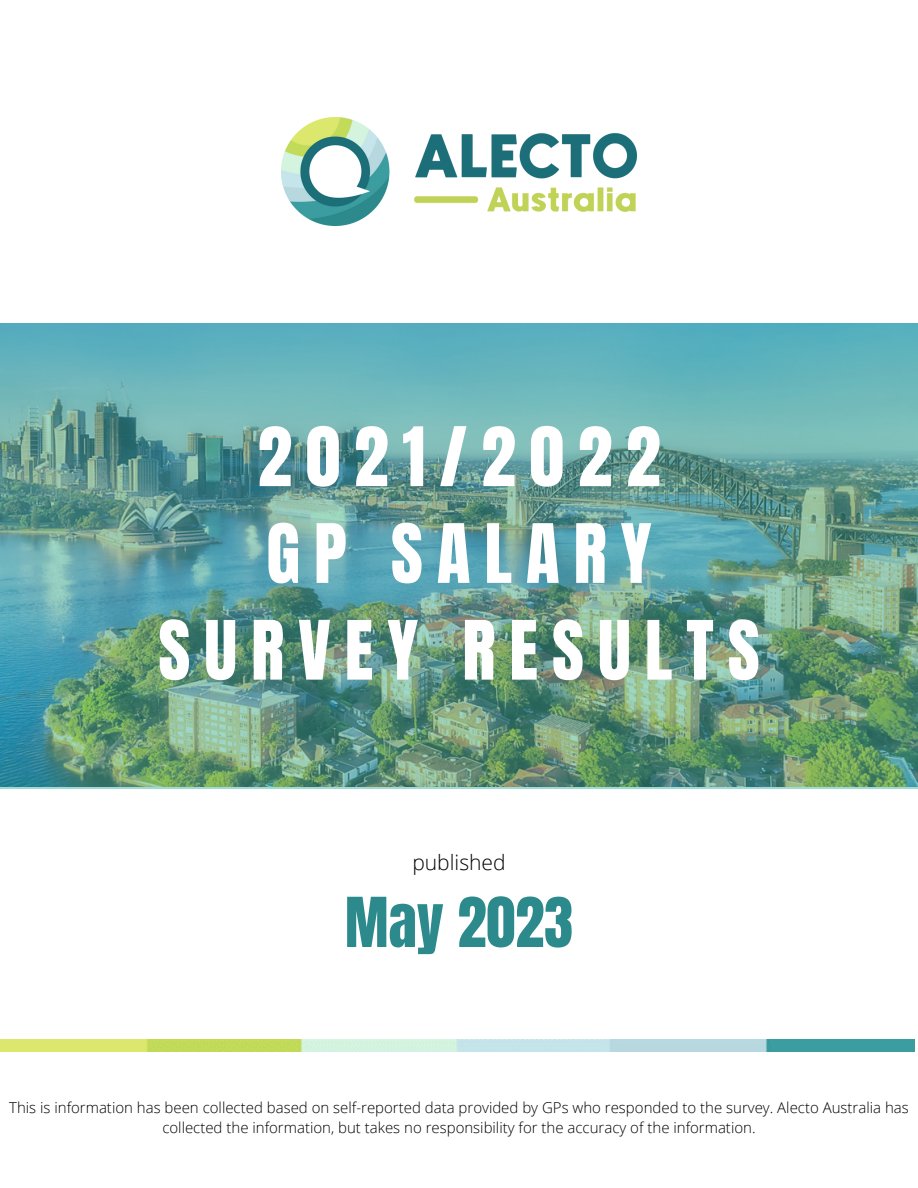
<style>
.page{position:relative;width:918px;height:1188px;background:#fff}
.page>*{position:absolute;margin:0;border:0;box-sizing:border-box;transform-origin:0 0}
.t1{font:69.45px "Anton";letter-spacing:.2em;color:#fff}
.t2{font:58.5px "Anton";color:#2d8a8c}
.t3{font:300 21px "Open Sans";color:#000}
.t4{font:300 15px/20.2px "Open Sans";color:#000;text-align:center}
</style>
<div class="page">
<img style="left:0;top:323px;width:918px;height:466px">
<img style="left:282px;top:118px;width:354px;height:108px">
<img style="left:0;top:1040px;width:914px;height:12px">
<p class="t1" style="left:258px;top:407px;width:404px">2021/2022</p>
<p class="t1" style="left:266px;top:504px;width:387px">GP SALARY</p>
<p class="t1" style="left:158px;top:601px;width:603px">SURVEY RESULTS</p>
<p class="t3" style="left:412px;top:848px;width:95px">published</p>
<p class="t2" style="left:345px;top:880px;width:230px">May 2023</p>
<p class="t4" style="left:9px;top:1097px;width:901px">This is information has been collected based on self-reported data provided by GPs who responded to the survey. Alecto Australia has collected the information, but takes no responsibility for the accuracy of the information.</p>
</div>
